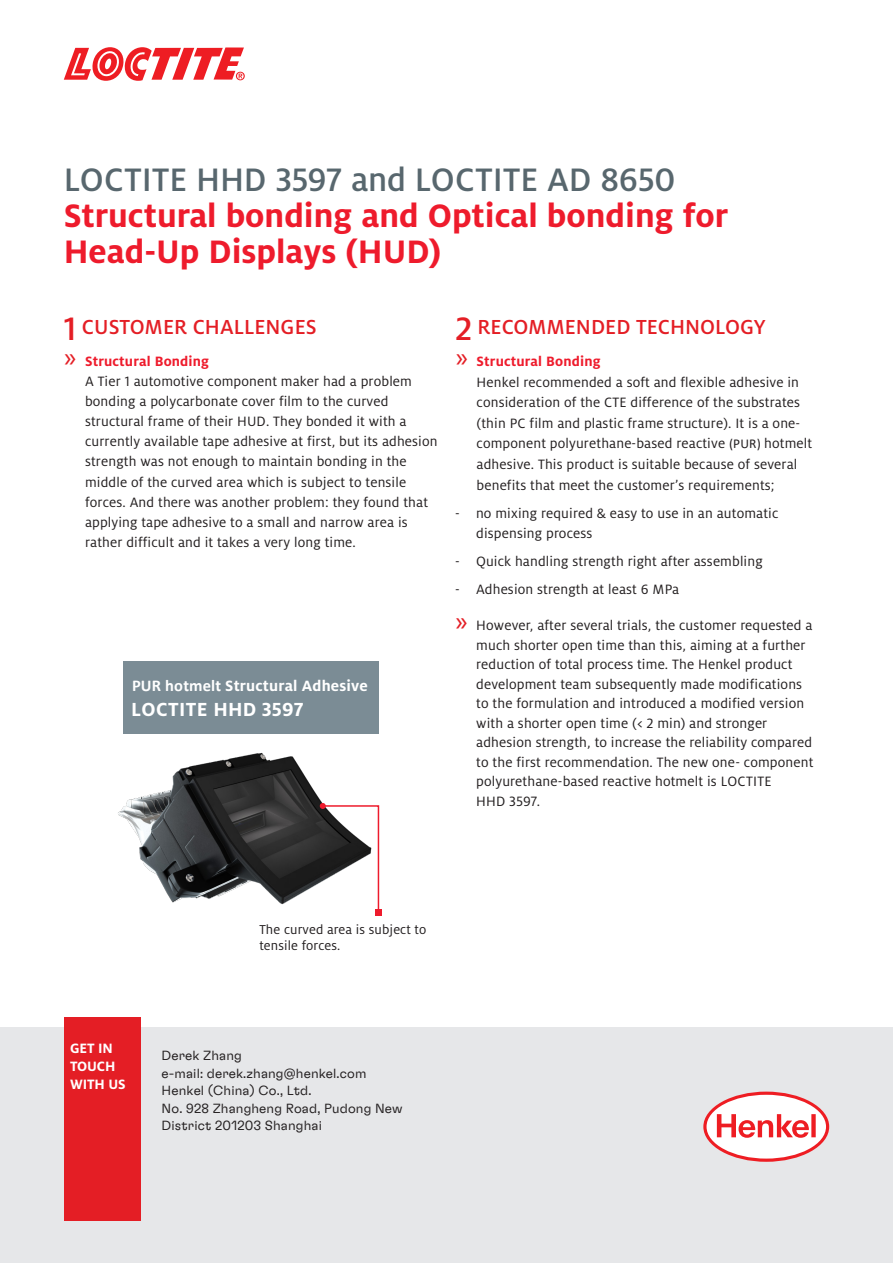
<style>
.page{position:relative;width:893px;height:1263px;background:#fff}
.page>*{position:absolute;margin:0;border:0;box-sizing:border-box;transform-origin:0 0}
.subhead{font:700 36px/36px "Henkel Milo";color:#ee1b2c}
.headline{font:500 36px "Henkel Milo";letter-spacing:-.005em;color:#58676e}
.Kicker{font:500 22.5px "Henkel Milo";color:#e41e25}
.Body-Copy_11{font:700 21px "Henkel Milo";letter-spacing:.02em;color:#fff}
.Body-Copy_11-2{font:700 16.5px "Henkel Milo";letter-spacing:.01em;color:#fff}
.Copy_10{font:15px/19.5px "Henkel Milo";letter-spacing:.01em;color:#231f20}
.t1{font:700 15px "Henkel Milo";letter-spacing:-.01em;color:#fff}
.Copy_9_5__usefirst{font:14.25px/15.8px "Henkel Milo";letter-spacing:.01em;color:#231f20}
.Copy_10-2{font:300 13.5px/17.5px "Henkel GT Flexa";letter-spacing:.01em;color:#231f20}
.s1{font-size:36px}
.s2{font-size:27px;color:#e41e25}
.s3{font-weight:700;color:#ee1b2c}
.s4{font-family:"Calibri"}
.s5{font-family:"Calibri";font-size:13.5px}
</style>
<div class="page">
<svg style="left:64px;top:47px;width:181px;height:34px"></svg>
<div style="left:0;top:1027px;width:893px;height:236px;background:#e6e7e9"></div>
<div style="left:64px;top:1017px;width:76px;height:203px;background:#e41e25"></div>
<svg style="left:703px;top:1091px;width:126px;height:71px"></svg>
<div style="left:123px;top:661px;width:255px;height:73px;background:#7b8c95"></div>
<img style="left:118px;top:753px;width:264px;height:163px">
<svg style="left:320px;top:803px;width:61px;height:113px"></svg>
<p class="headline" style="left:64px;top:160px;width:613px">LOCTITE HHD 3597 and LOCTITE AD 8650</p>
<p class="subhead" style="left:64px;top:198px;width:666px">Structural bonding and Optical bonding for<br>Head-Up Displays (HUD)</p>
<p class="Kicker" style="left:64px;top:315px;width:254px"><span class="s1">1</span> CUSTOMER CHALLENGES</p>
<p class="Copy_10" style="left:85px;top:352px;width:354px;line-height:20.1px;text-indent:-21px"><span class="s2">»</span> <span class="s3">Structural Bonding<br></span>A Tier 1 automotive component maker had a problem bonding a polycarbonate cover film to the curved structural frame of their HUD. They bonded it with a currently available tape adhesive at first, but its adhesion strength was not enough to maintain bonding in the middle of the curved area which is subject to tensile forces. And there was another problem: they found that applying tape adhesive to a small and narrow area is rather difficult and it takes a very long time.</p>
<p class="Body-Copy_11-2" style="left:132px;top:677px;width:237px"><span class="s4">PUR hotmelt</span> Structural Adhesive</p>
<p class="Body-Copy_11" style="left:131px;top:698px;width:174px">LOCTITE HHD 3597</p>
<p class="Kicker" style="left:455px;top:315px;width:312px"><span class="s1">2</span> RECOMMENDED TECHNOLOGY</p>
<p class="Copy_10" style="left:477px;top:351px;width:337px;line-height:20.7px;text-indent:-21px"><span class="s2">»</span> <span class="s3">Structural Bonding<br></span>Henkel recommended a soft and flexible adhesive in consideration of the CTE difference of the substrates (thin PC film and plastic frame structure). It is a one&shy;component polyurethane-based reactive <span class="s5">(PUR)</span> hotmelt adhesive. This product is suitable because of several benefits that meet the customer’s requirements;</p>
<p class="Copy_10" style="left:476px;top:504px;width:304px;text-indent:-21px">- no mixing required &amp; easy to use in an automatic dispensing process</p>
<p class="Copy_10" style="left:455px;top:551px;width:309px">- Quick handling strength right after assembling</p>
<p class="Copy_10" style="left:455px;top:579px;width:226px">- Adhesion strength at least 6 MPa</p>
<p class="Copy_10" style="left:476px;top:616px;width:339px;text-indent:-21px"><span class="s2">»</span> However, after several trials, the customer requested a much shorter open time than this, aiming at a further reduction of total process time. The Henkel product development team subsequently made modifications to the formulation and introduced a modified version with a shorter open time (&lt; 2 min) and stronger adhesion strength, to increase the reliability compared to the first recommendation. The new one- component polyurethane-based reactive hotmelt is LOCTITE<br>HHD 3597.</p>
<p class="Copy_9_5__usefirst" style="left:259px;top:922px;width:168px">The curved area is subject to tensile forces.</p>
<p class="t1" style="left:70px;top:1039px;width:44px">GET IN</p>
<p class="t1" style="left:70px;top:1057px;width:47px">TOUCH</p>
<p class="t1" style="left:70px;top:1075px;width:57px">WITH US</p>
<p class="Copy_10-2" style="left:162px;top:1046px;width:243px">Derek Zhang<br>e-mail: derek.zhang@henkel.com<br>Henkel (China) Co., Ltd.<br>No. 928 Zhangheng Road, Pudong New<br>District 201203 Shanghai</p>
</div>
